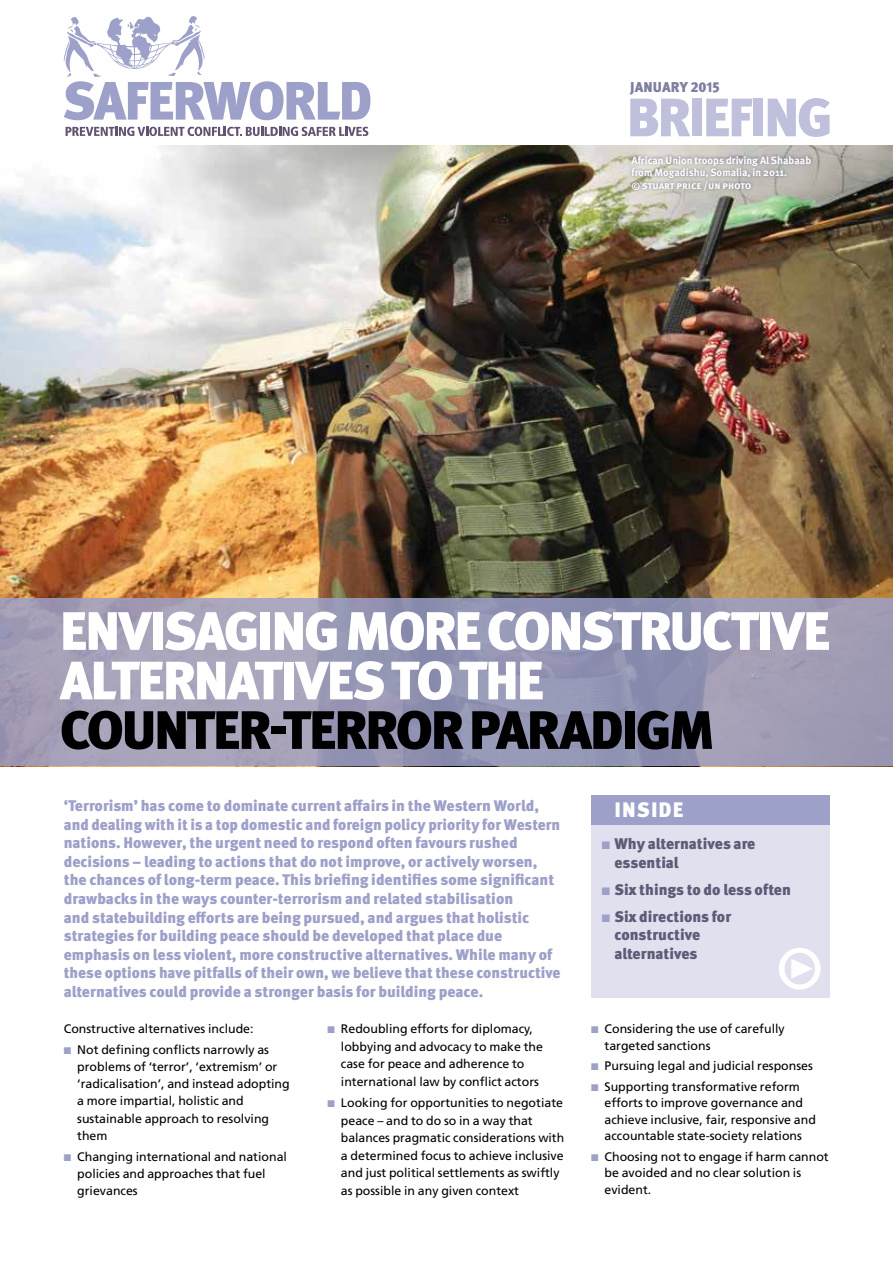
<style>
.page{position:relative;width:893px;height:1263px;background:#fff}
.page>*{position:absolute;margin:0;border:0;box-sizing:border-box;transform-origin:0 0}
.t1{font:900 56.25px "Meta Pro";color:#fff}
.t2{font:900 54px/49.5px "Meta Pro";letter-spacing:-.035em;color:#fff}
.t3{font:900 54px "Meta Pro";letter-spacing:-.015em;color:#000}
.t4{font:900 54px "Meta Pro";color:#bec0dc}
.t5{font:900 21px "Meta Pro";color:#fff}
.t6{font:900 15.3px/18.6px "Meta Pro";color:#9da0c9}
.t7{font:900 15.3px/18.6px "Meta Pro";color:#5b5c77}
.t8{font:900 14.25px "Meta Pro";color:#7d7fa0}
.t9{font:12.3px/17.5px "Frutiger LT Std";color:#000}
.t10{font:700 10.5px/12.8px "Meta Pro";color:#fff}
.s1{color:#9da0c9}
</style>
<div class="page">
<div style="left:591px;top:825px;width:238px;height:172px;background:#e0e0ee"></div>
<img style="left:0;top:145px;width:893px;height:453px">
<svg style="left:0;top:598px;width:893px;height:168px;background:#9c9ab5"></svg>
<div style="left:628px;top:153px;width:186px;height:41px;background:#5b5c77;opacity:.75"></div>
<svg style="left:66px;top:127px;width:302px;height:9px"></svg>
<svg style="left:64px;top:16px;width:306px;height:104px"></svg>
<div style="left:591px;top:795px;width:238px;height:29px;background:#9da0c9"></div>
<p class="t8" style="left:630px;top:79px;width:91px">january 2015</p>
<h2 class="t4" style="left:627px;top:84px;width:208px">briefing</h2>
<p class="t10" style="left:631px;top:154px;width:181px">African Union troops driving Al Shabaab from Mogadishu, Somalia, in 2011.<br>© stuart price /un photo</p>
<h2 class="t2" style="left:60px;top:608px;width:767px">Envisaging more constructive alte rnatives to the</h2>
<h2 class="t3" style="left:60px;top:696px;width:657px">counter-terror paradigm</h2>
<p class="t6" style="left:64px;top:797px;width:498px">‘Terrorism’ has come to dominate current affairs in the Western World, and dealing with it is a top domestic and foreign policy priority for Western nations. However, the urgent need to respond often favours rushed decisions – leading to actions that do not improve, or actively worsen, the chances of long-term peace. This briefing identifies some significant drawbacks in the ways counter-terrorism and related stabilisation<br>and statebuilding efforts are being pursued, and argues that holistic strategies for building peace should be developed that place due emphasis on less violent, more constructive alternatives. While many of these options have pitfalls of their own, we believe that these constructive alternatives could provide a stronger basis for building peace.</p>
<p class="t9" style="left:64px;top:1020px;width:191px">Constructive alternatives include:</p>
<p class="t9" style="left:77px;top:1041px;width:214px;line-height:17.1px;text-indent:-13px"><span class="s1">■</span> Not defining conflicts narrowly as problems of ‘terror’, ‘extremism’ or ‘radicalisation’, and instead adopting a more impartial, holistic and sustainable approach to resolving them</p>
<p class="t9" style="left:77px;top:1148px;width:211px;line-height:17.1px;text-indent:-13px"><span class="s1">■</span> Changing international and national policies and approaches that fuel grievances</p>
<p class="t9" style="left:341px;top:1020px;width:204px;text-indent:-13px"><span class="s1">■</span> Redoubling efforts for diplomacy, lobbying and advocacy to make the case for peace and adherence to international law by conflict actors</p>
<p class="t9" style="left:341px;top:1094px;width:225px;text-indent:-13px"><span class="s1">■</span> Looking for opportunities to negotiate peace – and to do so in a way that balances pragmatic considerations with a determined focus to achieve inclusive and just political settlements as swiftly as possible in any given context</p>
<h3 class="t5" style="left:614px;top:796px;width:71px">INSIDE</h3>
<p class="t7" style="left:614px;top:835px;width:143px;text-indent:-13px"><span class="s1">■</span> Why alternatives are essential</p>
<p class="t7" style="left:602px;top:881px;width:191px"><span class="s1">■</span> Six things to do less often</p>
<p class="t7" style="left:614px;top:907px;width:118px;text-indent:-13px"><span class="s1">■</span> Six directions for constructive alternatives</p>
<h1 class="t1" style="left:776px;top:934px;width:48px">•</h1>
<p class="t9" style="left:605px;top:1020px;width:182px;line-height:16.5px;text-indent:-14px"><span class="s1">■</span> Considering the use of carefully targeted sanctions</p>
<p class="t9" style="left:591px;top:1057px;width:223px"><span class="s1">■</span> Pursuing legal and judicial responses</p>
<p class="t9" style="left:605px;top:1078px;width:213px;line-height:16.5px;text-indent:-14px"><span class="s1">■</span> Supporting transformative reform efforts to improve governance and achieve inclusive, fair, responsive and accountable state-society relations</p>
<p class="t9" style="left:605px;top:1148px;width:226px;line-height:16.5px;text-indent:-14px"><span class="s1">■</span> Choosing not to engage if harm cannot be avoided and no clear solution is evident.</p>
</div>
